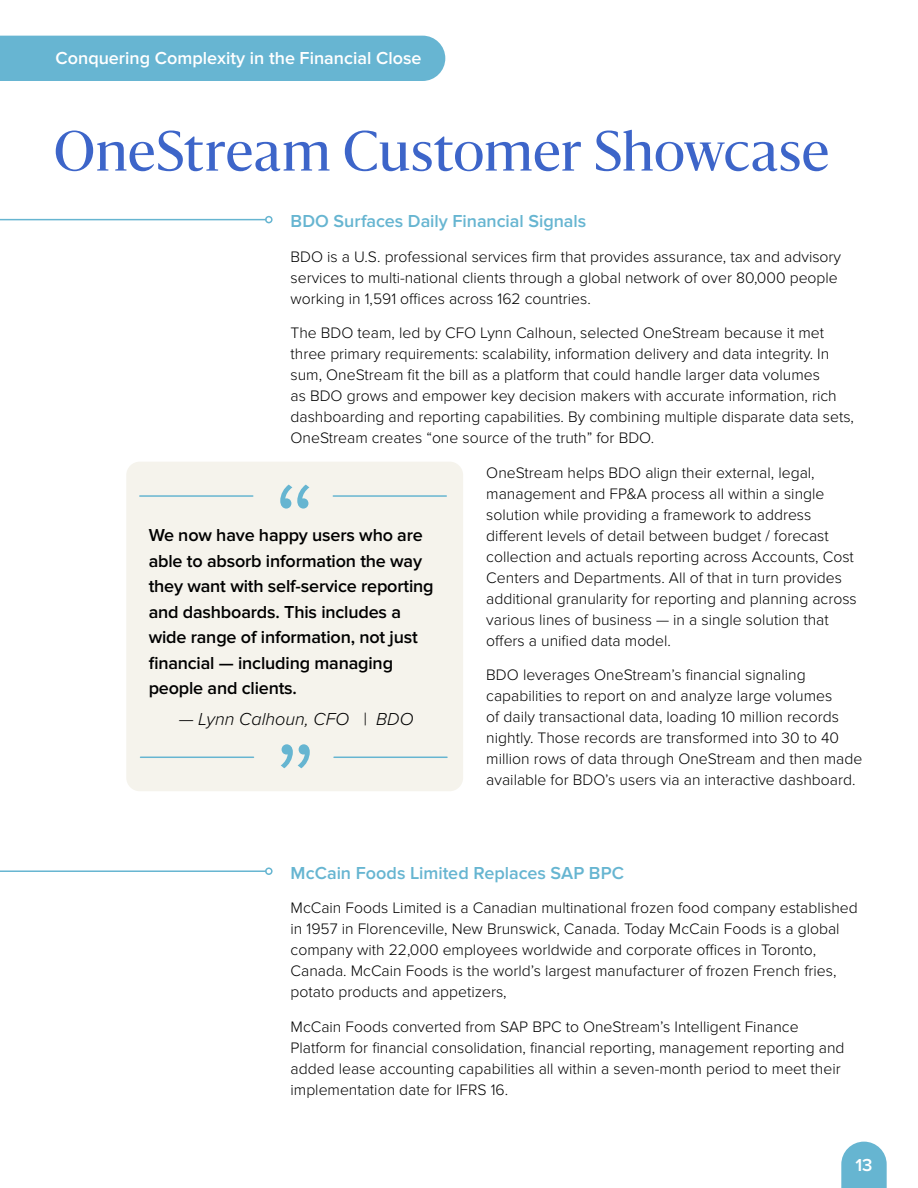
<style>
.page{position:relative;width:918px;height:1188px;background:#fff}
.page>*{position:absolute;margin:0;border:0;box-sizing:border-box;transform-origin:0 0}
.t1{font:52.5px "Sanomat";letter-spacing:.015em;color:#3d65c9}
.t2{font:600 18px/25.5px "Proxima Nova";letter-spacing:-.01em;color:#000}
.t3{font:600 18px "Proxima Nova";letter-spacing:-.005em;color:#66b5d1}
.t4{font:600 18px "Proxima Nova";color:#fff}
.t5{font:italic 300 18px "Proxima Nova";color:#000}
.t6{font:300 15.75px/21px "Proxima Nova";color:#000}
</style>
<div class="page">
<div style="left:0;top:36px;width:445px;height:45px;background:#67b5d2"></div>
<svg style="left:841px;top:1142px;width:46px;height:46px;background:#77bdd6"></svg>
<hr style="left:0;top:219px;width:266px;height:1px;background:#66b5d1">
<div style="left:265px;top:216px;width:8px;height:7px;border:2px solid #66b5d1;border-radius:50%"></div>
<div style="left:126px;top:462px;width:337px;height:329px;background:#f5f3ec;border-radius:14px"></div>
<hr style="left:140px;top:495px;width:113px;height:2px;background:#66b5d1">
<hr style="left:333px;top:495px;width:113px;height:2px;background:#66b5d1">
<hr style="left:141px;top:757px;width:113px;height:1px;background:#66b5d1">
<hr style="left:334px;top:757px;width:113px;height:1px;background:#66b5d1">
<svg style="left:280px;top:485px;width:29px;height:24px"></svg>
<svg style="left:281px;top:744px;width:29px;height:24px"></svg>
<hr style="left:0;top:870px;width:266px;height:2px;background:#66b5d1">
<div style="left:265px;top:867px;width:8px;height:8px;border:2px solid #66b5d1;border-radius:50%"></div>
<p class="t4" style="left:56px;top:48px;width:367px">Conquering Complexity in the Financial Close</p>
<h1 class="t1" style="left:54px;top:113px;width:776px">OneStream Customer Showcase</h1>
<p class="t3" style="left:291px;top:211px;width:297px">BDO Surfaces Daily Financial Signals</p>
<p class="t6" style="left:291px;top:246px;width:552px">BDO is a U.S. professional services firm that provides assurance, tax and advisory services to multi-national clients through a global network of over 80,000 people working in 1,591 offices across 162 countries.</p>
<p class="t6" style="left:291px;top:323px;width:565px">The BDO team, led by CFO Lynn Calhoun, selected OneStream because it met three primary requirements: scalability, information delivery and data integrity. In sum, OneStream fit the bill as a platform that could handle larger data volumes<br>as BDO grows and empower key decision makers with accurate information, rich dashboarding and reporting capabilities. By combining multiple disparate data sets, OneStream creates “one source of the truth” for BDO.</p>
<p class="t6" style="left:486px;top:462px;width:372px">OneStream helps BDO align their external, legal, management and FP&amp;A process all within a single solution while providing a framework to address different levels of detail between budget / forecast collection and actuals reporting across Accounts, Cost Centers and Departments. All of that in turn provides additional granularity for reporting and planning across various lines of business — in a single solution that offers a unified data model.</p>
<p class="t6" style="left:486px;top:664px;width:378px">BDO leverages OneStream’s financial signaling capabilities to report on and analyze large volumes<br>of daily transactional data, loading 10 million records nightly. Those records are transformed into 30 to 40 million rows of data through OneStream and then made available for BDO’s users via an interactive dashboard.</p>
<p class="t2" style="left:149px;top:523px;width:287px">We now have happy users who are able to absorb information the way they want with self-service reporting and dashboards. This includes a wide range of information, not just financial — including managing people and clients.</p>
<p class="t5" style="left:179px;top:709px;width:236px">— Lynn Calhoun, CFO | BDO</p>
<p class="t3" style="left:291px;top:862px;width:335px">McCain Foods Limited Replaces SAP BPC</p>
<p class="t6" style="left:291px;top:898px;width:569px">McCain Foods Limited is a Canadian multinational frozen food company established in 1957 in Florenceville, New Brunswick, Canada. Today McCain Foods is a global company with 22,000 employees worldwide and corporate offices in Toronto, Canada. McCain Foods is the world’s largest manufacturer of frozen French fries, potato products and appetizers,</p>
<p class="t6" style="left:291px;top:1016px;width:555px">McCain Foods converted from SAP BPC to OneStream’s Intelligent Finance Platform for financial consolidation, financial reporting, management reporting and added lease accounting capabilities all within a seven-month period to meet their implementation date for IFRS 16.</p>
<p class="t4" style="left:855px;top:1154px;width:19px">13</p>
</div>
